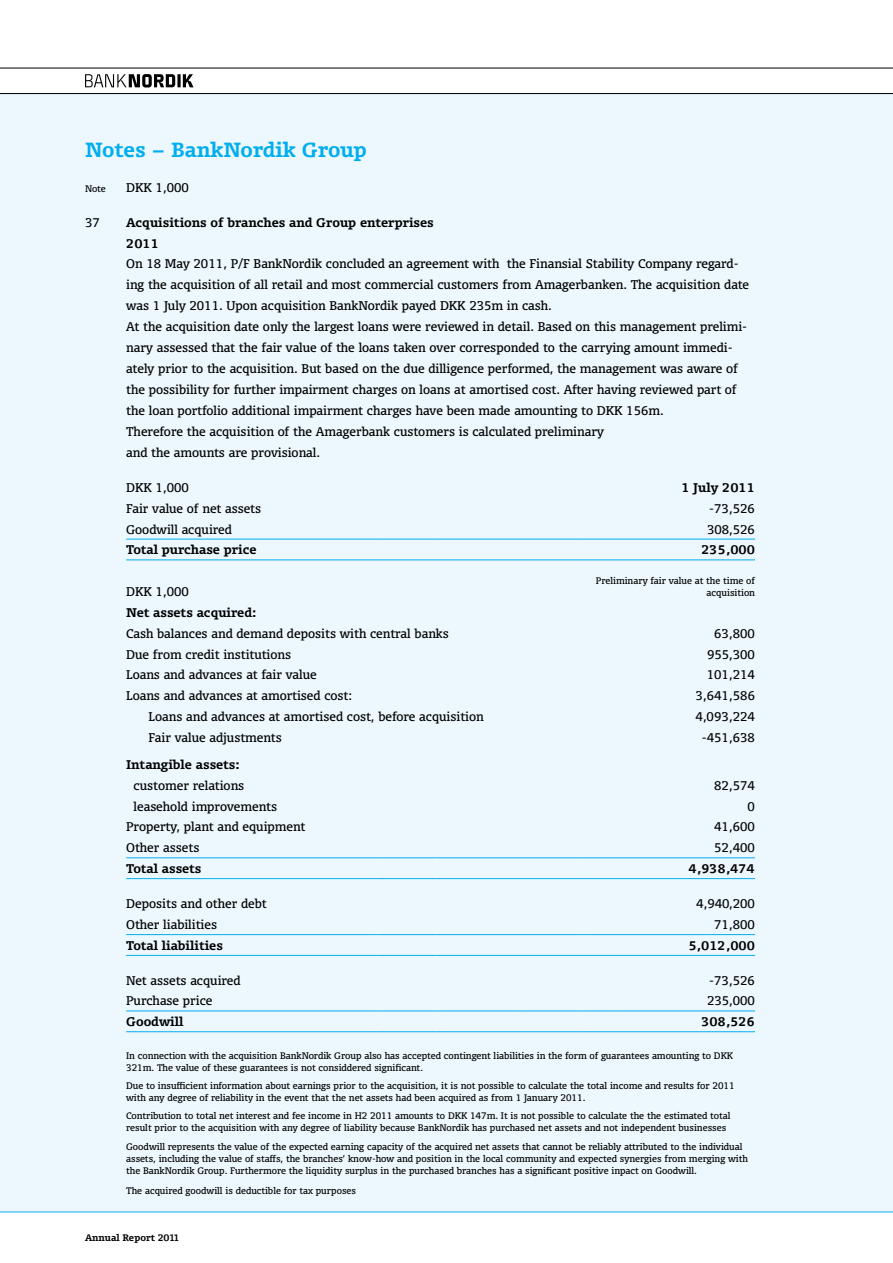
<style>
.page{position:relative;width:893px;height:1263px;background:#fff}
.page>*{position:absolute;margin:0;border:0;box-sizing:border-box;transform-origin:0 0}
.t1{font:19.5px "FF Olsen LF Bold FB";color:#00aeef}
.t2{font:12px/21px "FF Olsen TF Regular FB";color:#000}
.t3{font:12px/20.9px "FF Olsen TF Bold FB";color:#000}
.t4{font:9px/12px "FF Olsen TF Regular FB";color:#000}
.t5{font:9px "FF Olsen LF Bold FB";color:#000}
</style>
<div class="page">
<div style="left:0;top:94px;width:893px;height:1117px;background:#ecf8fe"></div>
<hr style="left:126px;top:539px;width:251px;height:1px;background:#00aeef">
<hr style="left:377px;top:539px;width:58px;height:1px;background:#00aeef">
<hr style="left:435px;top:539px;width:91px;height:1px;background:#00aeef">
<hr style="left:526px;top:539px;width:55px;height:1px;background:#00aeef">
<hr style="left:581px;top:539px;width:37px;height:1px;background:#00aeef">
<hr style="left:618px;top:539px;width:137px;height:1px;background:#00aeef">
<hr style="left:126px;top:559px;width:251px;height:1px;background:#00aeef">
<hr style="left:377px;top:559px;width:58px;height:1px;background:#00aeef">
<hr style="left:435px;top:559px;width:91px;height:1px;background:#00aeef">
<hr style="left:526px;top:559px;width:55px;height:1px;background:#00aeef">
<hr style="left:126px;top:857px;width:251px;height:1px;background:#00aeef">
<hr style="left:377px;top:857px;width:58px;height:1px;background:#00aeef">
<hr style="left:435px;top:857px;width:91px;height:1px;background:#00aeef">
<hr style="left:526px;top:857px;width:55px;height:1px;background:#00aeef">
<hr style="left:581px;top:857px;width:37px;height:1px;background:#00aeef">
<hr style="left:126px;top:878px;width:251px;height:1px;background:#00aeef">
<hr style="left:377px;top:878px;width:58px;height:1px;background:#00aeef">
<hr style="left:435px;top:878px;width:91px;height:1px;background:#00aeef">
<hr style="left:526px;top:878px;width:55px;height:1px;background:#00aeef">
<hr style="left:581px;top:878px;width:37px;height:1px;background:#00aeef">
<hr style="left:618px;top:857px;width:137px;height:1px;background:#00aeef">
<hr style="left:618px;top:878px;width:137px;height:1px;background:#00aeef">
<hr style="left:618px;top:934px;width:137px;height:1px;background:#00aeef">
<hr style="left:618px;top:955px;width:137px;height:1px;background:#00aeef">
<hr style="left:581px;top:559px;width:37px;height:1px;background:#00aeef">
<hr style="left:618px;top:559px;width:137px;height:1px;background:#00aeef">
<hr style="left:126px;top:934px;width:251px;height:1px;background:#00aeef">
<hr style="left:377px;top:934px;width:58px;height:1px;background:#00aeef">
<hr style="left:435px;top:934px;width:91px;height:1px;background:#00aeef">
<hr style="left:526px;top:934px;width:55px;height:1px;background:#00aeef">
<hr style="left:581px;top:934px;width:37px;height:1px;background:#00aeef">
<hr style="left:126px;top:955px;width:251px;height:1px;background:#00aeef">
<hr style="left:377px;top:955px;width:58px;height:1px;background:#00aeef">
<hr style="left:435px;top:955px;width:91px;height:1px;background:#00aeef">
<hr style="left:526px;top:955px;width:55px;height:1px;background:#00aeef">
<hr style="left:581px;top:955px;width:37px;height:1px;background:#00aeef">
<hr style="left:126px;top:1010px;width:251px;height:1px;background:#00aeef">
<hr style="left:377px;top:1010px;width:58px;height:1px;background:#00aeef">
<hr style="left:435px;top:1010px;width:91px;height:1px;background:#00aeef">
<hr style="left:526px;top:1010px;width:55px;height:1px;background:#00aeef">
<hr style="left:581px;top:1010px;width:37px;height:1px;background:#00aeef">
<hr style="left:126px;top:1031px;width:251px;height:1px;background:#00aeef">
<hr style="left:377px;top:1031px;width:58px;height:1px;background:#00aeef">
<hr style="left:435px;top:1031px;width:91px;height:1px;background:#00aeef">
<hr style="left:526px;top:1031px;width:55px;height:1px;background:#00aeef">
<hr style="left:581px;top:1031px;width:37px;height:1px;background:#00aeef">
<hr style="left:618px;top:1010px;width:137px;height:1px;background:#00aeef">
<hr style="left:618px;top:1031px;width:137px;height:1px;background:#00aeef">
<hr style="left:0;top:68px;width:893px;height:1px;background:#000">
<hr style="left:0;top:93px;width:893px;height:1px;background:#000">
<hr style="left:0;top:1211px;width:893px;height:1px;background:#00aeef">
<svg style="left:85px;top:74px;width:108px;height:14px"></svg>
<h1 class="t1" style="left:85px;top:137px;width:283px">Notes – BankNordik Group</h1>
<p class="t4" style="left:85px;top:183px;width:22px">Note</p>
<p class="t2" style="left:126px;top:177px;width:64px">DKK 1,000</p>
<p class="t2" style="left:85px;top:212px;width:16px">37</p>
<p class="t3" style="left:126px;top:212px;width:309px">Acquisitions of branches and Group enterprises<br>2011</p>
<p class="t2" style="left:126px;top:253px;width:625px">On 18 May 2011, P/F BankNordik concluded an agreement with the Finansial Stability Company regard&shy;ing the acquisition of all retail and most commercial customers from Amagerbanken. The acquisition date was 1 July 2011. Upon acquisition BankNordik payed DKK 235m in cash.<br>At the acquisition date only the largest loans were reviewed in detail. Based on this management prelimi&shy;nary assessed that the fair value of the loans taken over corresponded to the carrying amount immedi&shy;ately prior to the acquisition. But based on the due dilligence performed, the management was aware of the possibility for further impairment charges on loans at amortised cost. After having reviewed part of the loan portfolio additional impairment charges have been made amounting to DKK 156m.<br>Therefore the acquisition of the Amagerbank customers is calculated preliminary<br>and the amounts are provisional.</p>
<p class="t2" style="left:126px;top:477px;width:64px">DKK 1,000</p>
<p class="t3" style="left:681px;top:477px;width:75px">1 July 2011</p>
<p class="t2" style="left:126px;top:498px;width:137px">Fair value of net assets</p>
<p class="t2" style="left:709px;top:498px;width:47px">-73,526</p>
<p class="t2" style="left:126px;top:518px;width:107px">Goodwill acquired</p>
<p class="t2" style="left:707px;top:518px;width:49px">308,526</p>
<p class="t3" style="left:126px;top:539px;width:132px">Total purchase price</p>
<p class="t3" style="left:701px;top:539px;width:55px">235,000</p>
<p class="t2" style="left:126px;top:581px;width:64px">DKK 1,000</p>
<p class="t4" style="left:596px;top:575px;width:161px;text-align:right">Preliminary fair value at the time of acquisition</p>
<p class="t3" style="left:126px;top:602px;width:132px">Net assets acquired:</p>
<p class="t2" style="left:126px;top:623px;width:324px">Cash balances and demand deposits with central banks</p>
<p class="t2" style="left:714px;top:623px;width:42px">63,800</p>
<p class="t2" style="left:126px;top:643px;width:166px">Due from credit institutions</p>
<p class="t2" style="left:707px;top:643px;width:49px">955,300</p>
<p class="t2" style="left:126px;top:664px;width:192px">Loans and advances at fair value</p>
<p class="t2" style="left:707px;top:664px;width:50px">101,214</p>
<p class="t2" style="left:126px;top:685px;width:228px">Loans and advances at amortised cost:</p>
<p class="t2" style="left:695px;top:685px;width:61px">3,641,586</p>
<p class="t2" style="left:149px;top:706px;width:337px">Loans and advances at amortised cost, before acquisition</p>
<p class="t2" style="left:696px;top:706px;width:61px">4,093,224</p>
<p class="t2" style="left:149px;top:727px;width:135px">Fair value adjustments</p>
<p class="t2" style="left:702px;top:727px;width:55px">-451,638</p>
<p class="t3" style="left:126px;top:754px;width:115px">Intangible assets:</p>
<p class="t2" style="left:134px;top:775px;width:112px">customer relations</p>
<p class="t2" style="left:714px;top:775px;width:42px">82,574</p>
<p class="t2" style="left:134px;top:795px;width:145px">leasehold improvements</p>
<p class="t2" style="left:748px;top:795px;width:9px">0</p>
<p class="t2" style="left:126px;top:816px;width:181px">Property, plant and equipment</p>
<p class="t2" style="left:714px;top:816px;width:42px">41,600</p>
<p class="t2" style="left:126px;top:837px;width:75px">Other assets</p>
<p class="t2" style="left:714px;top:837px;width:42px">52,400</p>
<p class="t3" style="left:126px;top:858px;width:77px">Total assets</p>
<p class="t3" style="left:689px;top:858px;width:68px">4,938,474</p>
<p class="t2" style="left:126px;top:893px;width:142px">Deposits and other debt</p>
<p class="t2" style="left:696px;top:893px;width:60px">4,940,200</p>
<p class="t2" style="left:126px;top:914px;width:93px">Other liabilities</p>
<p class="t2" style="left:714px;top:914px;width:42px">71,800</p>
<p class="t3" style="left:126px;top:935px;width:98px">Total liabilities</p>
<p class="t3" style="left:689px;top:935px;width:68px">5,012,000</p>
<p class="t2" style="left:126px;top:969px;width:116px">Net assets acquired</p>
<p class="t2" style="left:709px;top:969px;width:47px">-73,526</p>
<p class="t2" style="left:126px;top:990px;width:88px">Purchase price</p>
<p class="t2" style="left:707px;top:990px;width:49px">235,000</p>
<p class="t3" style="left:126px;top:1011px;width:59px">Goodwill</p>
<p class="t3" style="left:701px;top:1011px;width:55px">308,526</p>
<p class="t4" style="left:126px;top:1049px;width:608px">In connection with the acquisition BankNordik Group also has accepted contingent liabilities in the form of guarantees amounting to DKK<br>321m. The value of these guarantees is not considdered significant.</p>
<p class="t4" style="left:126px;top:1079px;width:610px">Due to insufficient information about earnings prior to the acquisition, it is not possible to calculate the total income and results for 2011 with any degree of reliability in the event that the net assets had been acquired as from 1 January 2011.</p>
<p class="t4" style="left:126px;top:1110px;width:606px">Contribution to total net interest and fee income in H2 2011 amounts to DKK 147m. It is not possible to calculate the the estimated total result prior to the acquisition with any degree of liability because BankNordik has purchased net assets and not independent businesses</p>
<p class="t4" style="left:126px;top:1140px;width:623px">Goodwill represents the value of the expected earning capacity of the acquired net assets that cannot be reliably attributed to the individual assets, including the value of staffs, the branches’ know-how and position in the local community and expected synergies from merging with the BankNordik Group. Furthermore the liquidity surplus in the purchased branches has a significant positive inpact on Goodwill.</p>
<p class="t4" style="left:126px;top:1185px;width:231px">The acquired goodwill is deductible for tax purposes</p>
<p class="t5" style="left:85px;top:1231px;width:95px">Annual Report 2011</p>
</div>
